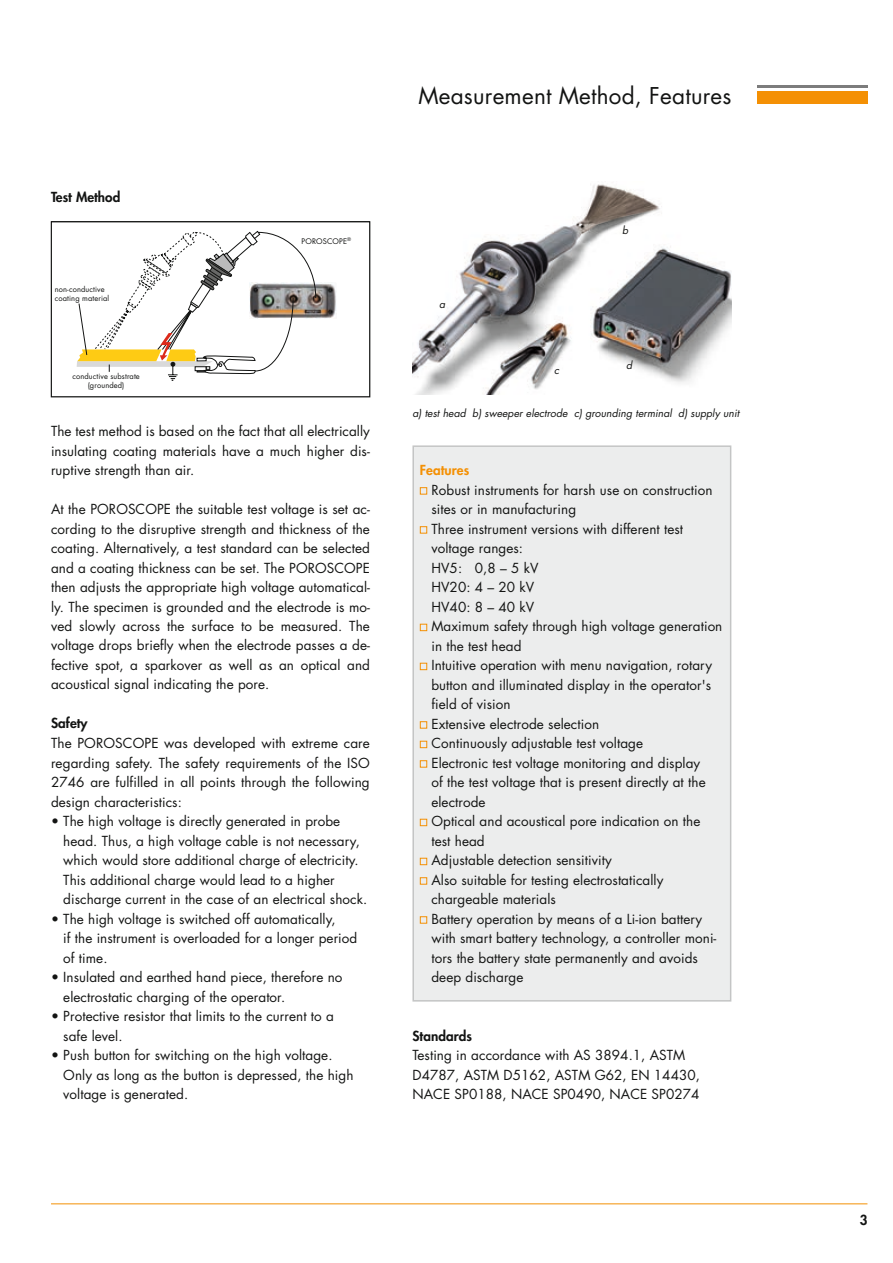
<style>
.page{position:relative;width:893px;height:1263px;background:#fff}
.page>*{position:absolute;margin:0;border:0;box-sizing:border-box;transform-origin:0 0}
.t1{font:22.5px "Futura Std";letter-spacing:.01em;color:#131413}
.t2{font:13.5px/19.5px "Futura Std";letter-spacing:.005em;color:#131413}
.t3{font:800 13.5px "Futura Std";letter-spacing:.005em;color:#131413}
.t4{font:800 13.5px "Futura Std";letter-spacing:.005em;color:#f49004}
.t5{font:italic 10.5px "Futura Std";color:#131413}
.t6{font:7.5px/9px "Futura Std";letter-spacing:.015em;color:#131413}
.t7{font:800 7.35px "Helvetica Neue";color:#131413}
</style>
<div class="page">
<hr style="left:51px;top:1203px;width:816px;height:1px;background:#f49004">
<div style="left:757px;top:91px;width:110px;height:13px;background:#f49004"></div>
<hr style="left:757px;top:85px;width:110px;height:2px;background:#7c7c7c">
<img style="left:413px;top:184px;width:318px;height:210px">
<img style="left:317px;top:283px;width:19px;height:35px">
<div style="left:51px;top:221px;width:319px;height:176px;border:1px solid #131413"></div>
<svg style="left:77px;top:231px;width:240px;height:148px"></svg>
<div style="left:412px;top:445px;width:319px;height:556px;background:#eceded;border:2px solid #c4c5c5"></div>
<div style="left:420px;top:487px;width:7px;height:7px;border:1px solid #f49004"></div>
<div style="left:420px;top:526px;width:7px;height:7px;border:1px solid #f49004"></div>
<div style="left:420px;top:624px;width:7px;height:7px;border:1px solid #f49004"></div>
<div style="left:420px;top:663px;width:7px;height:7px;border:1px solid #f49004"></div>
<div style="left:420px;top:721px;width:7px;height:7px;border:1px solid #f49004"></div>
<div style="left:420px;top:741px;width:7px;height:7px;border:1px solid #f49004"></div>
<div style="left:420px;top:760px;width:7px;height:7px;border:1px solid #f49004"></div>
<div style="left:420px;top:819px;width:7px;height:7px;border:1px solid #f49004"></div>
<div style="left:420px;top:858px;width:7px;height:7px;border:1px solid #f49004"></div>
<div style="left:420px;top:877px;width:7px;height:7px;border:1px solid #f49004"></div>
<div style="left:420px;top:916px;width:7px;height:7px;border:1px solid #f49004"></div>
<p class="t3" style="left:51px;top:188px;width:71px">Test Method</p>
<p class="t6" style="left:55px;top:285px;width:56px">non-conductive coating material</p>
<p class="t6" style="left:72px;top:372px;width:69px;text-align:center">conductive substrate (grounded)</p>
<p class="t7" style="left:172px;top:374px;width:4px">.</p>
<p class="t6" style="left:302px;top:237px;width:51px">POROSCOPE<sup>®</sup></p>
<p class="t2" style="left:51px;top:421px;width:320px;text-align:justify">The test method is based on the fact that all electrically insulating coating materials have a much higher dis&shy;ruptive strength than air.</p>
<p class="t2" style="left:51px;top:499px;width:320px;text-align:justify">At the POROSCOPE the suitable test voltage is set ac&shy;cording to the disruptive strength and thickness of the coating. Alternatively, a test standard can be selected and a coating thickness can be set. The POROSCOPE then adjusts the appropriate high voltage automatical&shy;ly. The specimen is grounded and the electrode is mo&shy;ved slowly across the surface to be measured. The voltage drops briefly when the electrode passes a de&shy;fective spot, a sparkover as well as an optical and acoustical signal indicating the pore.</p>
<p class="t3" style="left:51px;top:715px;width:38px">Safety</p>
<p class="t2" style="left:51px;top:733px;width:320px;text-align:justify">The POROSCOPE was developed with extreme care regarding safety. The safety requirements of the ISO 2746 are fulfilled in all points through the following design characteristics:</p>
<p class="t2" style="left:63px;top:811px;width:305px;text-indent:-12px">• The high voltage is directly generated in probe head. Thus, a high voltage cable is not necessary, which would store additional charge of electricity.<br>This additional charge would lead to a higher discharge current in the case of an electrical shock.</p>
<p class="t2" style="left:63px;top:909px;width:296px;text-indent:-12px">• The high voltage is switched off automatically,<br>if the instrument is overloaded for a longer period of time.</p>
<p class="t2" style="left:63px;top:967px;width:281px;text-indent:-12px">• Insulated and earthed hand piece, therefore no electrostatic charging of the operator.</p>
<p class="t2" style="left:63px;top:1006px;width:272px;text-indent:-12px">• Protective resistor that limits to the current to a safe level.</p>
<p class="t2" style="left:63px;top:1045px;width:292px;text-indent:-12px">• Push button for switching on the high voltage.<br>Only as long as the button is depressed, the high voltage is generated.</p>
<h1 class="t1" style="left:418px;top:81px;width:314px">Measurement Method, Features</h1>
<p class="t5" style="left:439px;top:297px;width:8px">a</p>
<p class="t5" style="left:554px;top:363px;width:6px">c</p>
<p class="t5" style="left:622px;top:224px;width:8px">b</p>
<p class="t5" style="left:626px;top:359px;width:8px">d</p>
<p class="t5" style="left:412px;top:406px;width:328px">a) test head b) sweeper electrode c) grounding terminal d) supply unit</p>
<p class="t4" style="left:420px;top:461px;width:51px">Features</p>
<p class="t2" style="left:431px;top:480px;width:292px">Robust instruments for harsh use on construction sites or in manufacturing<br>Three instrument versions with different test voltage ranges:<br>HV5: 0,8 – 5 kV<br>HV20: 4 – 20 kV<br>HV40: 8 – 40 kV<br>Maximum safety through high voltage generation in the test head<br>Intuitive operation with menu navigation, rotary button and illuminated display in the operator's field of vision<br>Extensive electrode selection<br>Continuously adjustable test voltage<br>Electronic test voltage monitoring and display<br>of the test voltage that is present directly at the electrode<br>Optical and acoustical pore indication on the test head<br>Adjustable detection sensitivity<br>Also suitable for testing electrostatically chargeable materials<br>Battery operation by means of a Li-ion battery with smart battery technology, a controller moni&shy;tors the battery state permanently and avoids deep discharge</p>
<p class="t3" style="left:412px;top:1027px;width:61px">Standards</p>
<p class="t2" style="left:412px;top:1045px;width:289px">Testing in accordance with AS 3894.1, ASTM<br>D4787, ASTM D5162, ASTM G62, EN 14430,<br>NACE SP0188, NACE SP0490, NACE SP0274</p>
<p class="t3" style="left:860px;top:1211px;width:9px">3</p>
</div>
